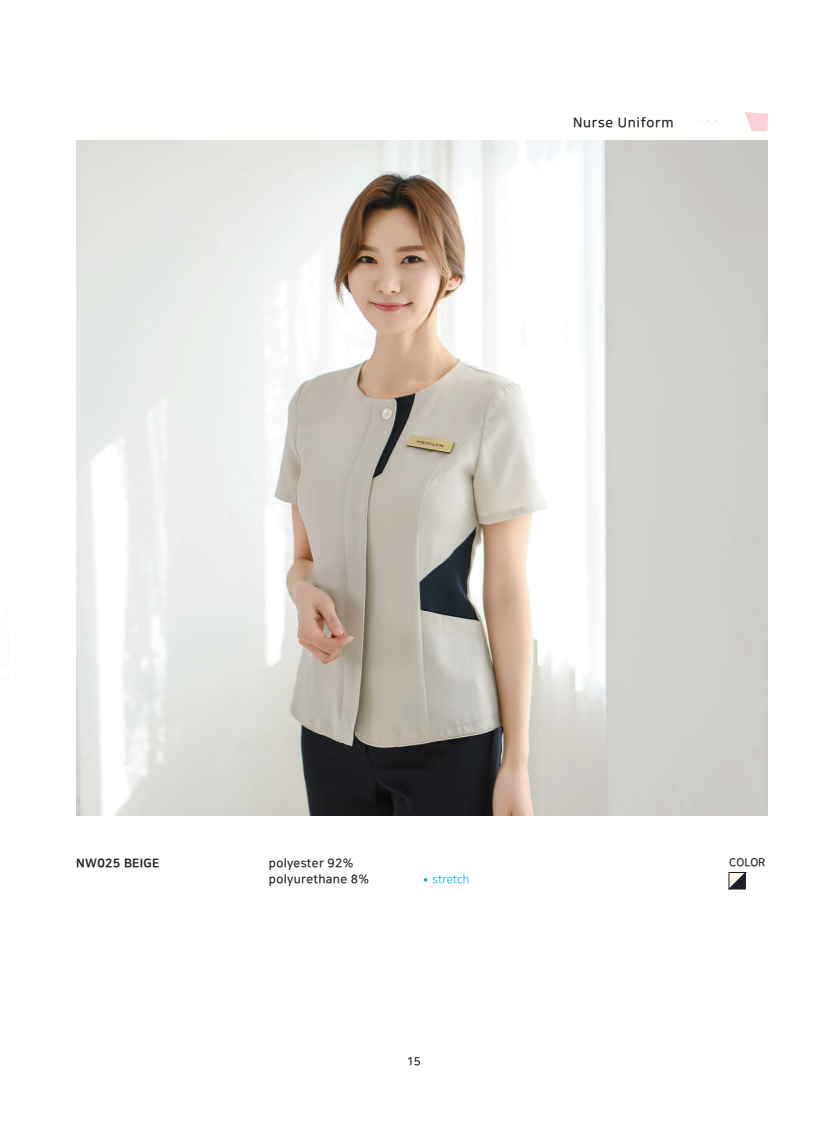
<style>
.page{position:relative;width:834px;height:1132px;background:#fff}
.page>*{position:absolute;margin:0;border:0;box-sizing:border-box;transform-origin:0 0}
.t1{font:13.5px "Nanum Square B";letter-spacing:.05em;color:#231f20}
.t2{font:12px/16.5px "Nanum Square B";letter-spacing:.025em;color:#231f20}
.t3{font:12px "Nanum Square EB";letter-spacing:.025em;color:#231f20}
.t4{font:11.25px "Nanum Square B";color:#231f20}
.t5{font:11.25px "Nanum Square R";color:#00aeef}
</style>
<div class="page">
<svg style="left:728px;top:872px;width:18px;height:17px"></svg>
<svg style="left:745px;top:112px;width:23px;height:19px"></svg>
<img style="left:77px;top:140px;width:690px;height:675px">
<p class="t1" style="left:573px;top:115px;width:102px">Nurse Uniform</p>
<p class="t3" style="left:76px;top:856px;width:85px">NW025 BEIGE</p>
<p class="t2" style="left:269px;top:854px;width:102px">polyester 92% polyurethane 8%</p>
<p class="t4" style="left:729px;top:856px;width:38px">COLOR</p>
<p class="t5" style="left:432px;top:873px;width:38px">stretch</p>
<p class="t4" style="left:407px;top:1054px;width:15px">15</p>
</div>
